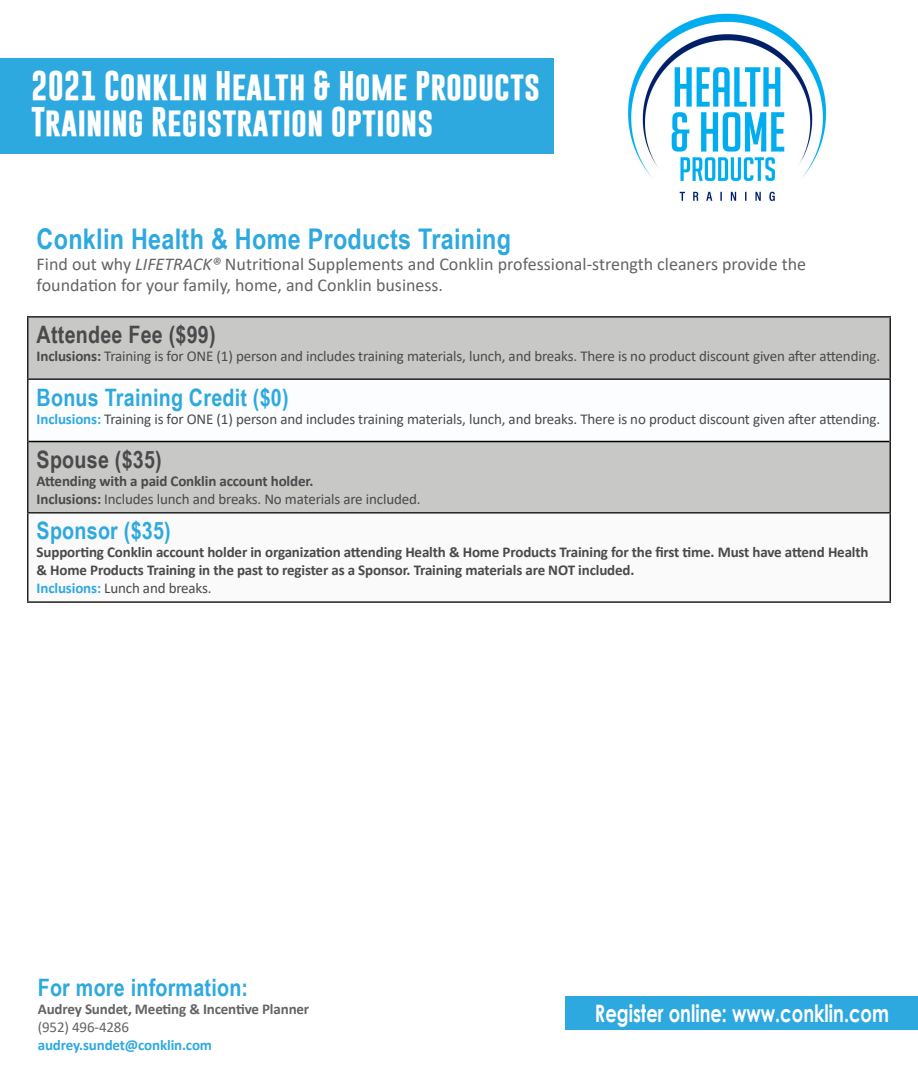
<style>
.page{position:relative;width:918px;height:1080px;background:#fff}
.page>*{position:absolute;margin:0;border:0;box-sizing:border-box;transform-origin:0 0}
.t1{font:700 30px/36px "Gobold";color:#fff}
.t2{font:700 28.5px "Arial Narrow";letter-spacing:.01em;color:#2ea9e0}
.t3{font:700 24px "Arial Narrow";letter-spacing:.01em;color:#2ea9e0}
.t4{font:700 24px "Century Gothic";color:#fff;scale:.75 1}
.t5{font:700 24px "Arial Narrow";letter-spacing:.01em;color:#4b494b}
.t6{font:18px/21px "Calibri";color:#646464}
.t7{font:700 15px/18px "Calibri";letter-spacing:-.01em;color:#4b494b}
.t8{font:15px "Calibri";letter-spacing:-.01em;color:#4b494b}
.t9{font:700 15px/18px "Calibri";letter-spacing:-.01em;color:#646464}
.s1{font-style:italic}
.s2{font-weight:700}
.s3{font-weight:700;color:#2ea9e0}
.s4{font-weight:400}
.s5{color:#2ea9e0}
</style>
<div class="page">
<div style="left:566px;top:996px;width:352px;height:33px;background:#2ea9e0"></div>
<div style="left:28px;top:317px;width:862px;height:62px;background:#c8c8c7"></div>
<div style="left:28px;top:379px;width:862px;height:63px;background:#fbfdfe"></div>
<div style="left:28px;top:442px;width:862px;height:71px;background:#c8c8c7"></div>
<div style="left:28px;top:513px;width:862px;height:89px;background:#fafafa"></div>
<hr style="left:27px;top:316px;width:864px;height:2px;background:#231f20">
<hr style="left:27px;top:318px;width:1px;height:60px;background:#231f20">
<hr style="left:890px;top:318px;width:1px;height:60px;background:#231f20">
<hr style="left:27px;top:378px;width:864px;height:2px;background:#231f20">
<hr style="left:27px;top:380px;width:1px;height:62px;background:#231f20">
<hr style="left:890px;top:380px;width:1px;height:62px;background:#231f20">
<hr style="left:27px;top:442px;width:1px;height:70px;background:#231f20">
<hr style="left:890px;top:442px;width:1px;height:70px;background:#231f20">
<hr style="left:27px;top:512px;width:864px;height:2px;background:#231f20">
<hr style="left:27px;top:514px;width:1px;height:87px;background:#231f20">
<hr style="left:890px;top:514px;width:1px;height:87px;background:#231f20">
<hr style="left:27px;top:601px;width:864px;height:2px;background:#231f20">
<hr style="left:28px;top:441px;width:862px;height:1px;background:#000">
<div style="left:0;top:58px;width:554px;height:96px;background:#2ea9e0"></div>
<img style="left:628px;top:14px;width:199px;height:187px">
<p class="t1" style="left:31px;top:68px;width:510px">2021 Conklin Health &amp; Home Products<br>Training Registration Options</p>
<p class="t2" style="left:37px;top:218px;width:476px">Conklin Health &amp; Home Products Training</p>
<p class="t6" style="left:37px;top:254px;width:771px">Find out why <span class="s1">LIFETRACK®</span> Nutritional Supplements and Conklin professional-strength cleaners provide the foundation for your family, home, and Conklin business.</p>
<p class="t5" style="left:37px;top:317px;width:181px">Attendee Fee ($99)</p>
<p class="t8" style="left:37px;top:346px;width:845px"><span class="s2">Inclusions:</span> Training is for ONE (1) person and includes training materials, lunch, and breaks. There is no product discount given after attending.</p>
<p class="t3" style="left:37px;top:379px;width:254px">Bonus Training Credit ($0)</p>
<p class="t8" style="left:37px;top:408px;width:845px"><span class="s3">Inclusions:</span> Training is for ONE (1) person and includes training materials, lunch, and breaks. There is no product discount given after attending.</p>
<p class="t5" style="left:37px;top:441px;width:127px">Spouse ($35)</p>
<p class="t7" style="left:37px;top:472px;width:385px">Attending with a paid Conklin account holder.<br>Inclusions: <span class="s4">Includes lunch and breaks. No materials are included.</span></p>
<p class="t3" style="left:37px;top:513px;width:136px">Sponsor ($35)</p>
<p class="t7" style="left:37px;top:543px;width:833px">Supporting Conklin account holder in organization attending Health &amp; Home Products Training for the first time. Must have attend Health &amp; Home Products Training in the past to register as a Sponsor. Training materials are NOT included.<br><span class="s5">Inclusions:</span> <span class="s4">Lunch and breaks.</span></p>
<p class="t3" style="left:38px;top:969px;width:212px">For more information:</p>
<p class="t9" style="left:38px;top:1000px;width:273px">Audrey Sundet, Meeting &amp; Incentive Planner <span class="s4">(952) 496-4286<br></span><span class="s5">audrey.sundet@conklin.com</span></p>
<p class="t4" style="left:595px;top:995px;width:394px">Register online: www.conklin.com</p>
</div>
